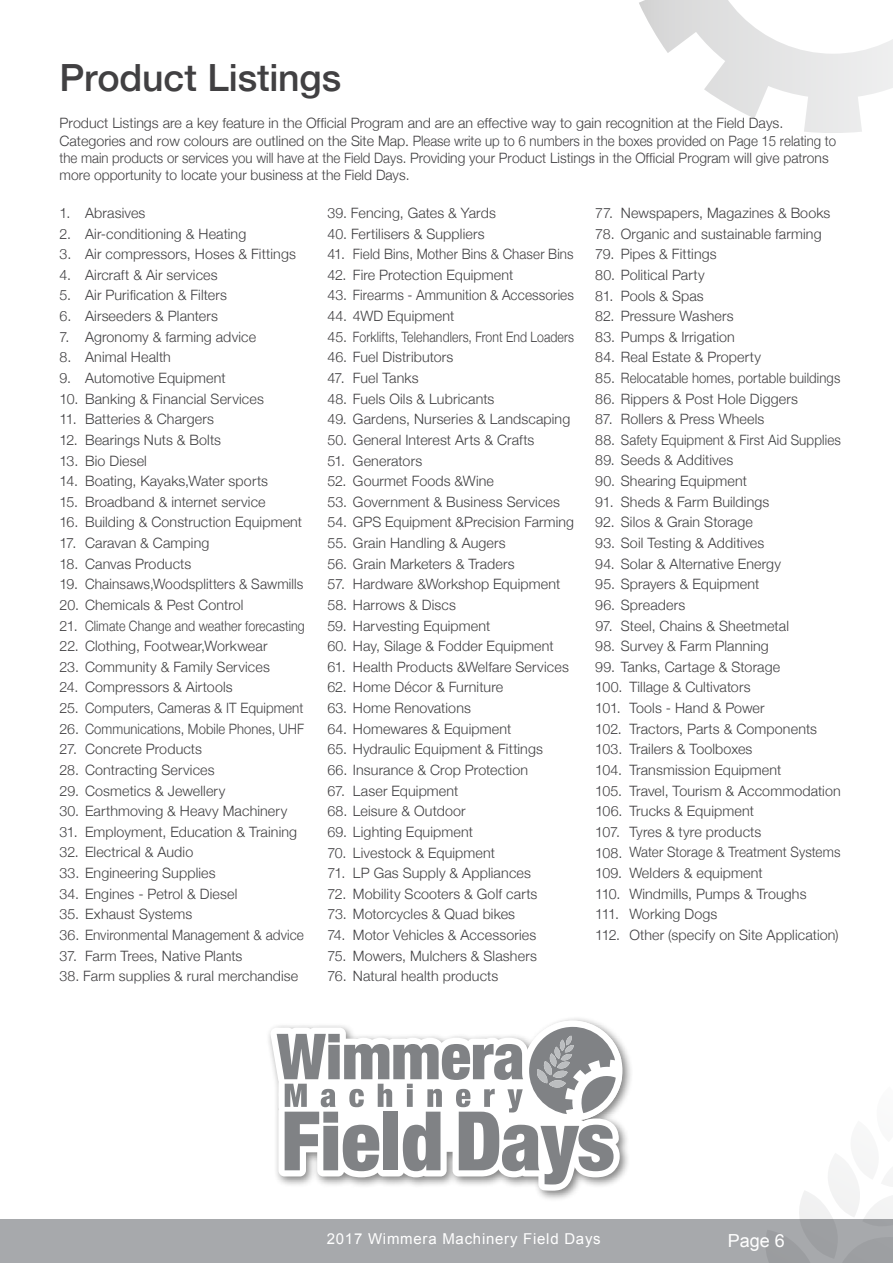
<style>
.page{position:relative;width:893px;height:1263px;background:#fff}
.page>*{position:absolute;margin:0;border:0;box-sizing:border-box;transform-origin:0 0}
.t1{font:500 37.5px "Helvetica Neue";letter-spacing:-.005em;color:#414042}
.t2{font:18px "Arial";color:#fff}
.t3{font:15px "Arial";letter-spacing:.05em;color:#fff}
.t4{font:300 14.25px/20.5px "Helvetica Neue";letter-spacing:.01em;color:#414042}
.s1{font-family:"Minion Pro";font-weight:400}
.s2{font-style:inherit}
</style>
<div class="page">
<div style="left:0;top:1219px;width:893px;height:44px;background:#a7a9ac"></div>
<svg style="left:766px;top:1159px;width:127px;height:104px"></svg>
<svg style="left:639px;top:0;width:254px;height:133px"></svg>
<div style="left:266px;top:1015px;width:367px;height:187px;background:#000;opacity:.5"></div>
<svg style="left:270px;top:1020px;width:352px;height:171px"></svg>
<h1 class="t1" style="left:60px;top:47px;width:283px">Product Listings</h1>
<p class="t4" style="left:60px;top:114px;width:778px;line-height:17.2px">Product Listings are a key feature in the Official Program and are an effective way to gain recognition at the Field Days.<br>Categories and row colours are outlined on the Site Map<span class="s1">.</span> Please write up to 6 numbers in the boxes provided on Page 15 relating to the main products or services you will have at the Field Days. Providing your Product Listings in the Official Program will give patrons more opportunity to locate your business at the Field Days.</p>
<p class="t4" style="left:60px;top:202px;width:87px">1. Abrasives</p>
<p class="t4" style="left:60px;top:222px;width:188px">2. Air-conditioning &amp; Heating</p>
<p class="t4" style="left:60px;top:243px;width:238px">3. Air compressors, Hoses &amp; Fittings</p>
<p class="t4" style="left:60px;top:264px;width:160px">4. Aircraft &amp; Air services</p>
<p class="t4" style="left:60px;top:284px;width:169px">5. Air Purification &amp; Filters</p>
<p class="t4" style="left:60px;top:305px;width:160px">6. Airseeders &amp; Planters</p>
<p class="t4" style="left:60px;top:326px;width:198px">7. Agronomy &amp; farming advice</p>
<p class="t4" style="left:60px;top:346px;width:113px">8. Animal Health</p>
<p class="t4" style="left:60px;top:367px;width:168px">9. Automotive Equipment</p>
<p class="t4" style="left:60px;top:387px;width:206px">10. Banking &amp; Financial Services</p>
<p class="t4" style="left:60px;top:408px;width:156px">11. Batteries &amp; Chargers</p>
<p class="t4" style="left:60px;top:429px;width:163px">12. Bearings Nuts &amp; Bolts</p>
<p class="t4" style="left:60px;top:449px;width:89px">13. Bio Diesel</p>
<p class="t4" style="left:60px;top:470px;width:210px">14. Boating, Kayaks,Water sports</p>
<p class="t4" style="left:60px;top:491px;width:208px">15. Broadband &amp; internet service</p>
<p class="t4" style="left:60px;top:511px;width:244px">16. Building &amp; Construction Equipment</p>
<p class="t4" style="left:60px;top:532px;width:151px">17. Caravan &amp; Camping</p>
<p class="t4" style="left:60px;top:552px;width:133px">18. Canvas Products</p>
<p class="t4" style="left:60px;top:573px;width:245px">19. Chainsaws,Woodsplitters &amp; Sawmills</p>
<p class="t4" style="left:60px;top:594px;width:186px">20. Chemicals &amp; Pest Control</p>
<p class="t4" style="left:60px;top:614px;width:247px">21. Climate Change and weather forecasting</p>
<p class="t4" style="left:60px;top:635px;width:210px">22. Clothing, Footwear,Workwear</p>
<p class="t4" style="left:60px;top:656px;width:212px">23. Community &amp; Family Services</p>
<p class="t4" style="left:60px;top:676px;width:175px">24. Compressors &amp; Airtools</p>
<p class="t4" style="left:60px;top:697px;width:245px">25. Computers, Cameras &amp; IT Equipment</p>
<p class="t4" style="left:60px;top:717px;width:246px">26. Communications, Mobile Phones, UHF</p>
<p class="t4" style="left:60px;top:738px;width:144px">27. Concrete Products</p>
<p class="t4" style="left:60px;top:759px;width:157px">28. Contracting Services</p>
<p class="t4" style="left:60px;top:779px;width:167px">29. Cosmetics &amp; Jewellery</p>
<p class="t4" style="left:60px;top:800px;width:229px">30. Earthmoving &amp; Heavy Machinery</p>
<p class="t4" style="left:60px;top:821px;width:239px">31. Employment, Education &amp; Training</p>
<p class="t4" style="left:60px;top:841px;width:135px">32. Electrical &amp; Audio</p>
<p class="t4" style="left:60px;top:862px;width:158px">33. Engineering Supplies</p>
<p class="t4" style="left:60px;top:882px;width:179px">34. Engines - Petrol &amp; Diesel</p>
<p class="t4" style="left:60px;top:903px;width:134px">35. Exhaust Systems</p>
<p class="t4" style="left:60px;top:924px;width:246px">36. Environmental Management &amp; advice</p>
<p class="t4" style="left:60px;top:944px;width:184px">37. Farm Trees, Native Plants</p>
<p class="t4" style="left:60px;top:965px;width:240px">38. Farm supplies &amp; rural merchandise</p>
<p class="t4" style="left:327px;top:202px;width:170px">39. Fencing, Gates &amp; Yards</p>
<p class="t4" style="left:327px;top:222px;width:159px">40. Fertilisers &amp; Suppliers</p>
<p class="t4" style="left:327px;top:243px;width:248px">41. Field Bins, Mother Bins &amp; Chaser Bins</p>
<p class="t4" style="left:327px;top:264px;width:187px">42. Fire Protection Equipment</p>
<p class="t4" style="left:327px;top:284px;width:248px">43. Firearms - Ammunition &amp; Accessories</p>
<p class="t4" style="left:327px;top:305px;width:128px">44. 4WD Equipment</p>
<p class="t4" style="left:327px;top:325px;width:248px">45. Forklifts, Telehandlers, Front End Loaders</p>
<p class="t4" style="left:327px;top:346px;width:127px">46. Fuel Distributors</p>
<p class="t4" style="left:327px;top:367px;width:93px">47. Fuel Tanks</p>
<p class="t4" style="left:327px;top:387px;width:168px">48. Fuels Oils &amp; Lubricants</p>
<p class="t4" style="left:327px;top:408px;width:244px">49. Gardens, Nurseries &amp; Landscaping</p>
<p class="t4" style="left:327px;top:429px;width:209px">50. General Interest Arts &amp; Crafts</p>
<p class="t4" style="left:327px;top:449px;width:96px">51. Generators</p>
<p class="t4" style="left:327px;top:470px;width:168px">52. Gourmet Foods &amp;Wine</p>
<p class="t4" style="left:327px;top:491px;width:234px">53. Government &amp; Business Services</p>
<p class="t4" style="left:327px;top:511px;width:248px">54. GPS Equipment &amp;Precision Farming</p>
<p class="t4" style="left:327px;top:532px;width:180px">55. Grain Handling &amp; Augers</p>
<p class="t4" style="left:327px;top:552px;width:189px">56. Grain Marketers &amp; Traders</p>
<p class="t4" style="left:327px;top:573px;width:234px">57. Hardware &amp;Workshop Equipment</p>
<p class="t4" style="left:327px;top:594px;width:130px">58. Harrows &amp; Discs</p>
<p class="t4" style="left:327px;top:614px;width:164px">59. Harvesting Equipment</p>
<p class="t4" style="left:327px;top:635px;width:228px">60. Hay, Silage &amp; Fodder Equipment</p>
<p class="t4" style="left:327px;top:656px;width:243px">61. Health Products &amp;Welfare Services</p>
<p class="t4" style="left:327px;top:676px;width:177px">62. Home Décor &amp; Furniture</p>
<p class="t4" style="left:327px;top:697px;width:145px">63. Home Renovations</p>
<p class="t4" style="left:327px;top:717px;width:185px">64. Homewares &amp; Equipment</p>
<p class="t4" style="left:327px;top:738px;width:217px">65. Hydraulic Equipment &amp; Fittings</p>
<p class="t4" style="left:327px;top:759px;width:202px">66. Insurance &amp; Crop Protection</p>
<p class="t4" style="left:327px;top:779px;width:133px">67. Laser Equipment</p>
<p class="t4" style="left:327px;top:800px;width:140px">68. Leisure &amp; Outdoor</p>
<p class="t4" style="left:327px;top:821px;width:147px">69. Lighting Equipment</p>
<p class="t4" style="left:327px;top:841px;width:169px">70. Livestock &amp; Equipment</p>
<p class="t4" style="left:327px;top:862px;width:205px">71. LP Gas Supply &amp; Appliances</p>
<p class="t4" style="left:327px;top:883px;width:212px">72. Mobility Scooters &amp; Golf carts</p>
<p class="t4" style="left:327px;top:903px;width:189px">73. Motorcycles &amp; Quad bikes</p>
<p class="t4" style="left:327px;top:924px;width:210px">74. Motor Vehicles &amp; Accessories</p>
<p class="t4" style="left:327px;top:944px;width:211px">75. Mowers, Mulchers &amp; Slashers</p>
<p class="t4" style="left:327px;top:965px;width:172px">76. Natural health products</p>
<p class="t4" style="left:595px;top:202px;width:237px">77. Newspapers, Magazines &amp; Books</p>
<p class="t4" style="left:595px;top:222px;width:228px">78. Organic and sustainable farming</p>
<p class="t4" style="left:595px;top:243px;width:123px">79. Pipes &amp; Fittings</p>
<p class="t4" style="left:595px;top:264px;width:111px">80. Political Party</p>
<p class="t4" style="left:595px;top:284px;width:110px">81. Pools &amp; Spas</p>
<p class="t4" style="left:595px;top:305px;width:140px">82. Pressure Washers</p>
<p class="t4" style="left:595px;top:326px;width:141px">83. Pumps &amp; Irrigation</p>
<p class="t4" style="left:595px;top:346px;width:167px">84. Real Estate &amp; Property</p>
<p class="t4" style="left:595px;top:367px;width:246px">85. Relocatable homes, portable buildings</p>
<p class="t4" style="left:595px;top:387px;width:204px">86. Rippers &amp; Post Hole Diggers</p>
<p class="t4" style="left:595px;top:408px;width:171px">87. Rollers &amp; Press Wheels</p>
<p class="t4" style="left:595px;top:429px;width:247px">88. Safety Equipment &amp; First Aid Supplies</p>
<p class="t4" style="left:595px;top:449px;width:139px">89. Seeds &amp; Additives</p>
<p class="t4" style="left:595px;top:470px;width:153px">90. Shearing Equipment</p>
<p class="t4" style="left:595px;top:491px;width:176px">91. Sheds &amp; Farm Buildings</p>
<p class="t4" style="left:595px;top:511px;width:159px">92. Silos &amp; Grain Storage</p>
<p class="t4" style="left:595px;top:532px;width:171px">93. Soil Testing &amp; Additives</p>
<p class="t4" style="left:595px;top:552px;width:187px">94. Solar &amp; Alternative Energy</p>
<p class="t4" style="left:595px;top:573px;width:166px">95. Sprayers &amp; Equipment</p>
<p class="t4" style="left:595px;top:594px;width:91px">96. Spreaders</p>
<p class="t4" style="left:595px;top:614px;width:195px">97. Steel, Chains &amp; Sheetmetal</p>
<p class="t4" style="left:595px;top:635px;width:175px">98. Survey &amp; Farm Planning</p>
<p class="t4" style="left:595px;top:656px;width:247px">99. Tanks, Cartage &amp; Storage<br>100. Tillage &amp; Cultivators<br>101. Tools - Hand &amp; Power<br>102. Tractors, Parts &amp; Components<br>103. Trailers &amp; Toolboxes<br>104. Transmission Equipment<br>105. Travel, Tourism &amp; Accommodation<br>106. Trucks &amp; Equipment<br>107. Tyres &amp; tyre products<br>108. Water Storage &amp; Treatment Systems<br>109. Welders &amp; equipment<br>110. Windmills, Pumps &amp; Troughs<br>111. Working Dogs<br>112. Other (specify on Site Application)</p>
<p class="t3" style="left:327px;top:1229px;width:276px">201<span class="s2">7</span> Wimmera Machinery Field Days</p>
<p class="t2" style="left:728px;top:1228px;width:59px">Page 6</p>
</div>
